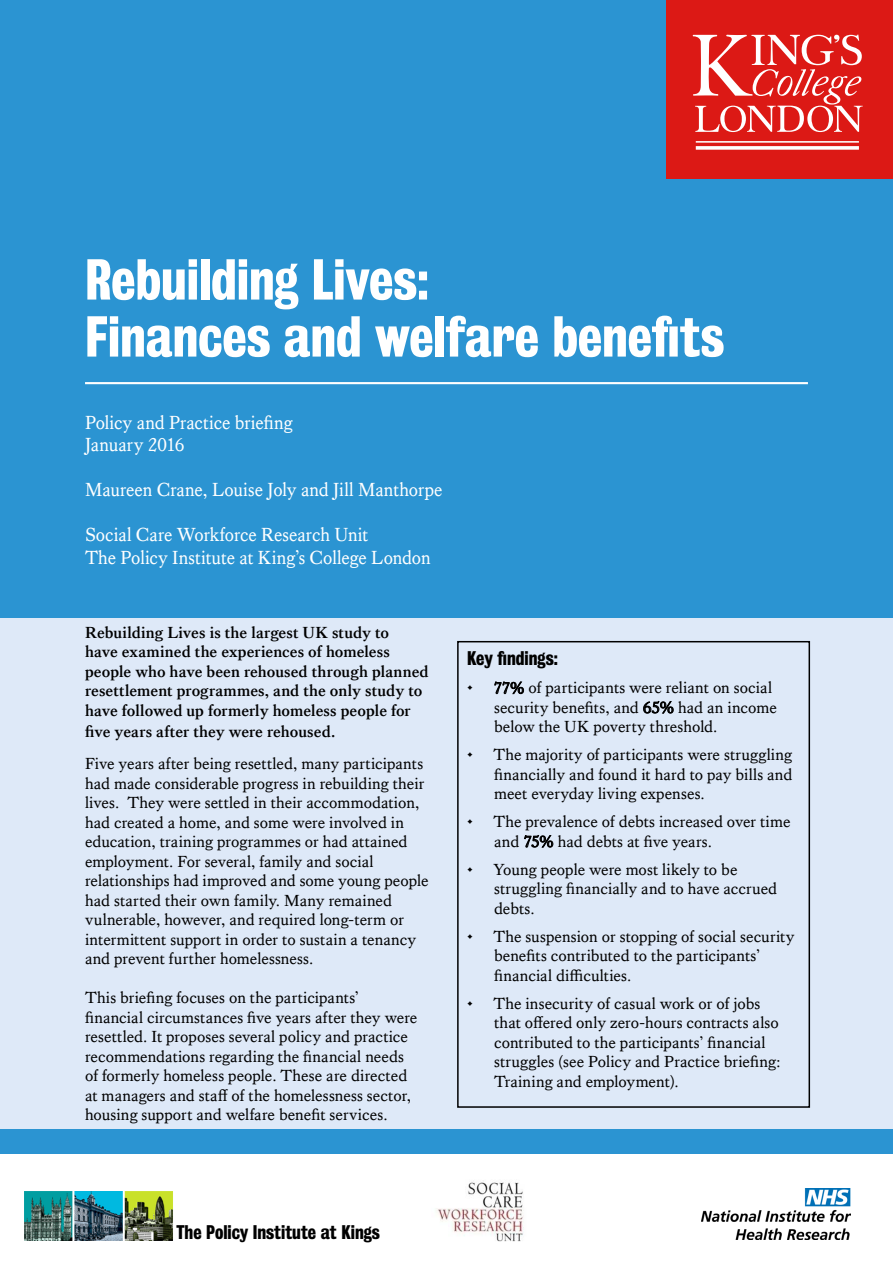
<style>
.page{position:relative;width:893px;height:1263px;background:#2b94d2}
.page>*{position:absolute;margin:0;border:0;box-sizing:border-box;transform-origin:0 0}
.t1{font:52.5px/57px "Kings Bureau Grot Three Seven";color:#fff}
.t2{font:19.5px/22.5px "Kings Caslon Text";color:#fff;scale:.94 1}
.t3{font:18px "Kings Bureau Grot Three Seven";color:#000}
.t4{font:16.5px/19.5px "Kings Caslon Text";color:#000}
.t5{font:700 16.5px/19.5px "Kings Caslon Text";color:#000}
</style>
<div class="page">
<div style="left:0;top:1155px;width:893px;height:108px;background:#fff"></div>
<div style="left:666px;top:0;width:227px;height:178px;background:#dc1915"></div>
<svg style="left:692px;top:34px;width:171px;height:116px"></svg>
<hr style="left:85px;top:382px;width:723px;height:2px;background:#fff">
<img style="left:436px;top:1180px;width:88px;height:62px">
<img style="left:701px;top:1188px;width:150px;height:52px">
<div style="left:0;top:618px;width:893px;height:510px;background:#dee9f8"></div>
<svg style="left:494px;top:681px;width:30px;height:14px"></svg>
<svg style="left:643px;top:700px;width:31px;height:14px"></svg>
<svg style="left:524px;top:835px;width:30px;height:13px"></svg>
<div style="left:457px;top:641px;width:353px;height:467px;border:2px solid #000"></div>
<img style="left:24px;top:1192px;width:149px;height:48px">
<h1 class="t1" style="left:85px;top:251px;width:641px">Rebuilding Lives:<br>Finances and welfare benefits</h1>
<p class="t2" style="left:85px;top:411px;width:222px">Policy and Practice briefing<br>January 2016</p>
<p class="t2" style="left:85px;top:478px;width:382px">Maureen Crane, Louise Joly and Jill Manthorpe</p>
<p class="t2" style="left:85px;top:523px;width:369px">Social Care Workforce Research Unit<br>The Policy Institute at King’s College London</p>
<p class="t5" style="left:85px;top:623px;width:345px">Rebuilding Lives is the largest UK study to<br>have examined the experiences of homeless people who have been rehoused through planned resettlement programmes, and the only study to have followed up formerly homeless people for</p>
<p class="t5" style="left:85px;top:722px;width:252px">five years after they were rehoused.</p>
<p class="t4" style="left:85px;top:754px;width:345px">Five years after being resettled, many participants had made considerable progress in rebuilding their lives. They were settled in their accommodation, had created a home, and some were involved in education, training programmes or had attained employment. For several, family and social relationships had improved and some young people had started their own family. Many remained vulnerable, however, and required long-term or intermittent support in order to sustain a tenancy and prevent further homelessness.</p>
<p class="t4" style="left:85px;top:988px;width:334px">This briefing focuses on the participants’ financial circumstances five years after they were resettled. It proposes several policy and practice recommendations regarding the financial needs of formerly homeless people. These are directed at managers and staff of the homelessness sector, housing support and welfare benefit services.</p>
<p class="t3" style="left:467px;top:648px;width:92px">Key findings:</p>
<p class="t4" style="left:494px;top:678px;width:284px;text-indent:-27px">• 77% of participants were reliant on social security benefits, and 65% had an income below the UK poverty threshold.</p>
<p class="t4" style="left:494px;top:745px;width:300px;text-align:justify;text-indent:-27px">• The majority of participants were struggling financially and found it hard to pay bills and meet everyday living expenses.</p>
<p class="t4" style="left:494px;top:812px;width:298px;text-indent:-27px">• The prevalence of debts increased over time and 75% had debts at five years.</p>
<p class="t4" style="left:494px;top:860px;width:285px;text-indent:-27px">• Young people were most likely to be struggling financially and to have accrued debts.</p>
<p class="t4" style="left:494px;top:927px;width:302px;text-indent:-27px">• The suspension or stopping of social security benefits contributed to the participants’ financial difficulties.</p>
<p class="t4" style="left:494px;top:994px;width:288px;text-indent:-27px">• The insecurity of casual work or of jobs that offered only zero-hours contracts also contributed to the participants’ financial struggles (see Policy and Practice briefing:<br>Training and employment).</p>
<p class="t3" style="left:176px;top:1222px;width:205px">The Policy Institute at Kings</p>
</div>
